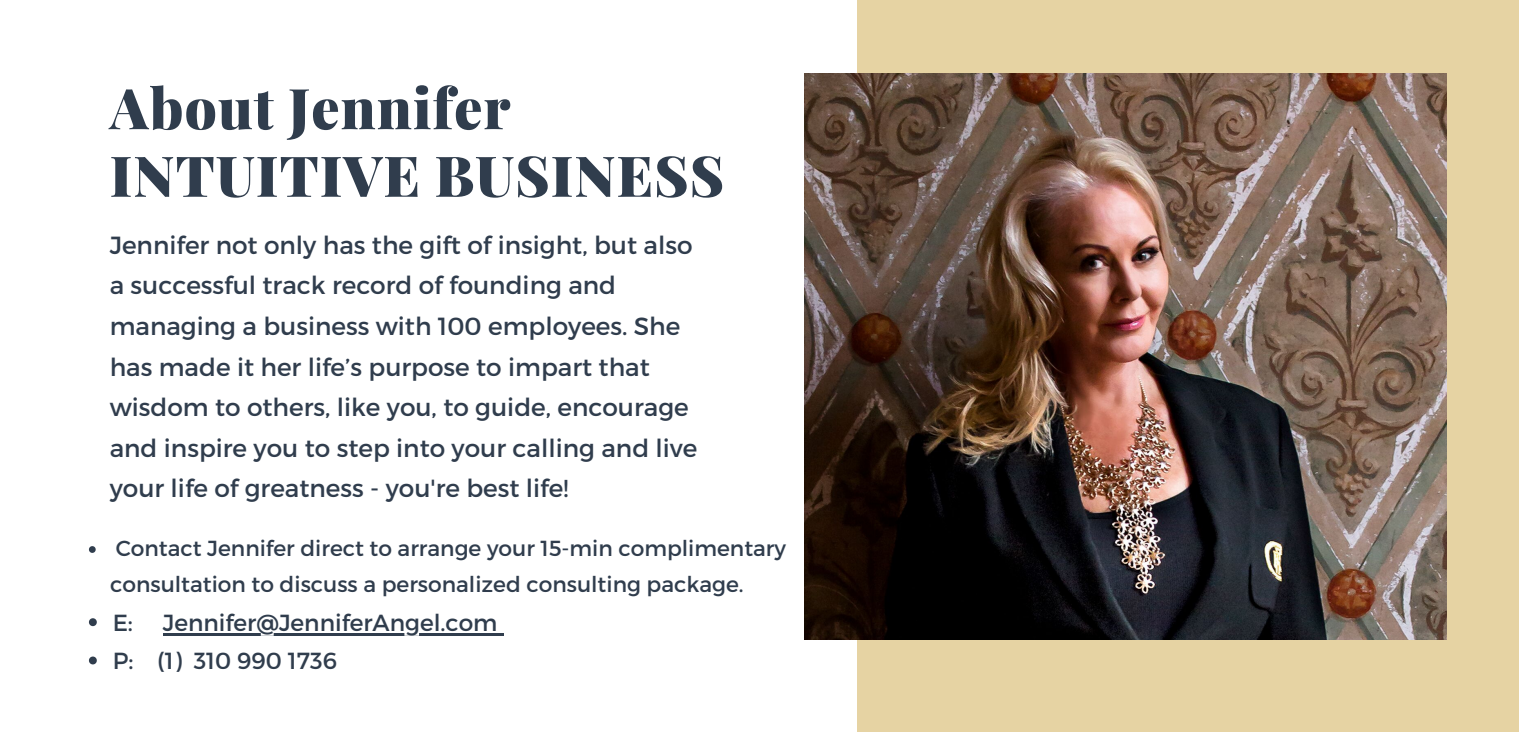
<style>
.page{position:relative;width:1519px;height:732px;background:#fff}
.page>*{position:absolute;margin:0;border:0;box-sizing:border-box;transform-origin:0 0}
.t1{font:900 56.25px "Playfair Display";letter-spacing:.02em;color:#303d4d}
.t2{font:24.75px/40.5px "Montserrat";color:#303d4d}
.t3{font:23.25px "Montserrat";color:#303d4d}
.t4{font:21.75px/36px "Montserrat";color:#303d4d}
</style>
<div class="page">
<div style="left:857px;top:0;width:662px;height:731px;background:#e6d3a3"></div>
<img style="left:804px;top:73px;width:642px;height:566px">
<svg style="left:89px;top:546px;width:7px;height:6px"></svg>
<svg style="left:89px;top:618px;width:8px;height:7px"></svg>
<hr style="left:163px;top:632px;width:334px;height:2px;background:#303d4d">
<svg style="left:89px;top:656px;width:8px;height:8px"></svg>
<p class="t1" style="left:110px;top:68px;width:402px">About Jennifer</p>
<p class="t1" style="left:110px;top:136px;width:616px">INTUITIVE BUSINESS</p>
<p class="t2" style="left:110px;top:223px;width:589px">Jennifer not only has the gift of insight, but also a successful track record of founding and managing a business with 100 employees. She has made it her life’s purpose to impart that wisdom to others, like you, to guide, encourage and inspire you to step into your calling and live your life of greatness - you're best life!</p>
<p class="t4" style="left:110px;top:529px;width:677px">Contact Jennifer direct to arrange your 15-min complimentary consultation to discuss a personalized consulting package.</p>
<p class="t3" style="left:113px;top:607px;width:22px">E:</p>
<p class="t3" style="left:163px;top:607px;width:336px">Jennifer@JenniferAngel.com</p>
<p class="t3" style="left:113px;top:645px;width:226px">P: (1) 310 990 1736</p>
</div>
